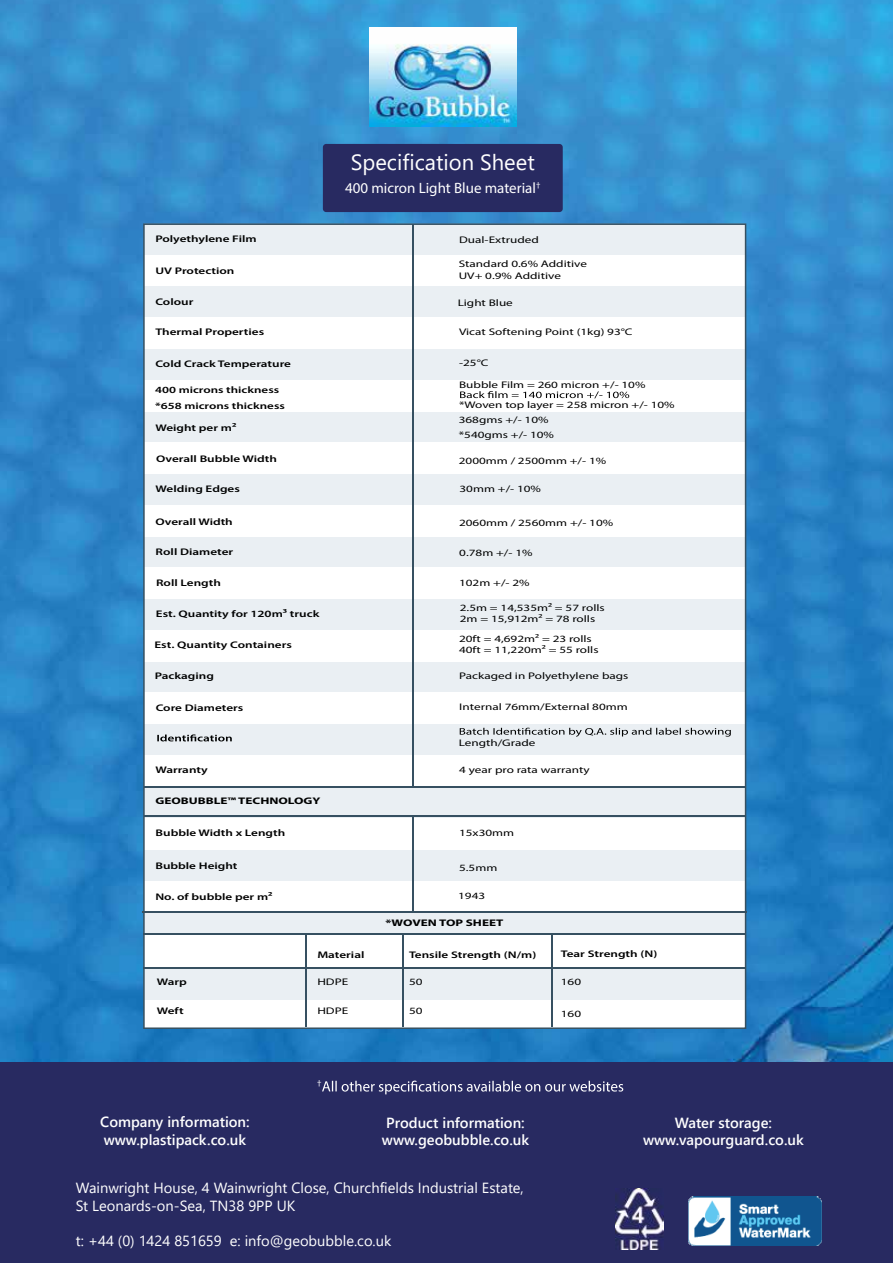
<style>
.page{position:relative;width:893px;height:1263px;background:#fff}
.page>*{position:absolute;margin:0;border:0;box-sizing:border-box;transform-origin:0 0}
.t1{font:22.05px "Segoe UI";color:#fff}
.t2{font:15px "Myriad Pro";color:#fff}
.t3{font:14.7px/17.5px "Segoe UI";color:#fff}
.t4{font:600 14.7px/17.5px "Segoe UI";color:#fff}
.t5{font:9.6px/11.6px "Myriad Pro";color:#000101;scale:1.37 1}
.t6{font:600 9.6px "Myriad Pro";color:#000101;scale:1.37 1}
.t7{font:700 9.6px "Myriad Pro";color:#000101;scale:1.37 1}
.t8{font:600 9.45px/16.4px "Myriad Pro";color:#000101;scale:1.37 1}
.t9{font:8.7px "Myriad Pro";color:#fff}
</style>
<div class="page">
<img style="left:0;top:0;width:893px;height:1062px">
<img style="left:370px;top:28px;width:146px;height:98px">
<div style="left:0;top:1062px;width:893px;height:201px;background:#282a61"></div>
<img style="left:688px;top:1197px;width:133px;height:49px">
<img style="left:616px;top:1189px;width:48px;height:60px">
<img style="left:882px;top:239px;width:11px;height:550px">
<hr style="left:143px;top:911px;width:604px;height:2px;background:#365061">
<svg style="left:143px;top:223px;width:603px;height:806px;fill:#eaeff3"></svg>
<hr style="left:144px;top:933px;width:601px;height:1px;background:#365061">
<div style="left:323px;top:144px;width:240px;height:68px;background:#282a61;border-radius:3px"></div>
<svg style="left:322px;top:1080px;width:301px;height:14px"></svg>
<h1 class="t1" style="left:351px;top:141px;width:185px">Specification Sheet</h1>
<h2 class="t2" style="left:345px;top:179px;width:197px">400 micron Light Blue material<sup>†</sup></h2>
<p class="t6" style="left:155px;top:233px;width:75px">Polyethylene Film</p>
<p class="t5" style="left:459px;top:233px;width:60px">Dual-Extruded</p>
<p class="t6" style="left:155px;top:264px;width:59px">UV Protection</p>
<p class="t6" style="left:155px;top:296px;width:29px">Colour</p>
<p class="t6" style="left:155px;top:325px;width:81px">Thermal Properties</p>
<p class="t6" style="left:155px;top:357px;width:101px">Cold Crack Temperature</p>
<p class="t8" style="left:155px;top:381px;width:96px">400 microns thickness *658 microns thickness</p>
<p class="t6" style="left:155px;top:421px;width:61px">Weight per m²</p>
<p class="t6" style="left:156px;top:453px;width:90px">Overall Bubble Width</p>
<p class="t5" style="left:459px;top:258px;width:95px">Standard 0.6% Additive<br>UV+ 0.9% Additive</p>
<p class="t5" style="left:458px;top:297px;width:42px">Light Blue</p>
<p class="t5" style="left:459px;top:326px;width:128px">Vicat Softening Point (1kg) 93°C</p>
<p class="t5" style="left:459px;top:357px;width:23px">-25°C</p>
<p class="t5" style="left:459px;top:375px;width:159px;line-height:19.6px">Bubble Film = 260 micron +/- 10% *Woven top layer = 258 micron +/- 10%</p>
<p class="t5" style="left:459px;top:411px;width:71px;line-height:15.8px">368gms +/- 10% *540gms +/- 10%</p>
<p class="t5" style="left:459px;top:454px;width:109px">2000mm / 2500mm +/- 1%</p>
<p class="t5" style="left:460px;top:483px;width:61px">30mm +/- 10%</p>
<p class="t5" style="left:459px;top:516px;width:114px">2060mm / 2560mm +/- 10%</p>
<p class="t5" style="left:459px;top:547px;width:55px">0.78m +/- 1%</p>
<p class="t5" style="left:459px;top:577px;width:53px">102m +/- 2%</p>
<p class="t5" style="left:460px;top:601px;width:107px">2.5m = 14,535m² = 57 rolls<br>2m = 15,912m² = 78 rolls</p>
<p class="t5" style="left:459px;top:632px;width:103px">20ft = 4,692m² = 23 rolls<br>40ft = 11,220m² = 55 rolls</p>
<p class="t5" style="left:459px;top:670px;width:125px">Packaged in Polyethylene bags</p>
<p class="t5" style="left:459px;top:701px;width:124px">Internal 76mm/External 80mm</p>
<p class="t5" style="left:459px;top:737px;width:57px">Length/Grade</p>
<p class="t6" style="left:156px;top:482px;width:63px">Welding Edges</p>
<p class="t6" style="left:155px;top:515px;width:58px">Overall Width</p>
<p class="t6" style="left:156px;top:545px;width:58px">Roll Diameter</p>
<p class="t6" style="left:156px;top:576px;width:49px">Roll Length</p>
<p class="t6" style="left:156px;top:607px;width:121px">Est. Quantity for 120m³ truck</p>
<p class="t6" style="left:154px;top:638px;width:102px">Est. Quantity Containers</p>
<p class="t6" style="left:155px;top:669px;width:45px">Packaging</p>
<p class="t6" style="left:156px;top:701px;width:66px">Core Diameters</p>
<p class="t6" style="left:155px;top:763px;width:40px">Warranty</p>
<p class="t5" style="left:459px;top:763px;width:97px">4 year pro rata warranty</p>
<p class="t7" style="left:155px;top:794px;width:122px">GEOBUBBLE™ TECHNOLOGY</p>
<p class="t6" style="left:156px;top:826px;width:96px">Bubble Width x Length</p>
<p class="t6" style="left:155px;top:859px;width:61px">Bubble Height</p>
<p class="t6" style="left:155px;top:891px;width:87px">No. of bubble per m²</p>
<p class="t5" style="left:459px;top:826px;width:42px">15x30mm</p>
<p class="t5" style="left:459px;top:862px;width:29px">5.5mm</p>
<p class="t5" style="left:458px;top:890px;width:21px">1943</p>
<p class="t7" style="left:386px;top:917px;width:87px">*WOVEN TOP SHEET</p>
<p class="t6" style="left:317px;top:948px;width:36px">Material</p>
<p class="t6" style="left:409px;top:948px;width:94px">Tensile Strength (N/m)</p>
<p class="t6" style="left:561px;top:948px;width:72px">Tear Strength (N)</p>
<p class="t6" style="left:157px;top:975px;width:23px">Warp</p>
<p class="t5" style="left:317px;top:975px;width:24px">HDPE</p>
<p class="t5" style="left:409px;top:975px;width:11px">50</p>
<p class="t5" style="left:561px;top:975px;width:16px">160</p>
<p class="t6" style="left:157px;top:1005px;width:21px">Weft</p>
<p class="t5" style="left:317px;top:1005px;width:24px">HDPE</p>
<p class="t5" style="left:409px;top:1005px;width:11px">50</p>
<p class="t5" style="left:561px;top:1007px;width:16px">160</p>
<p class="t9" style="left:317px;top:1078px;width:6px">†</p>
<h3 class="t4" style="left:100px;top:1112px;width:151px">Company information: www.plastipack.co.uk</h3>
<h3 class="t4" style="left:382px;top:1112px;width:149px">Product information: www.geobubble.co.uk</h3>
<h3 class="t4" style="left:643px;top:1112px;width:162px;text-align:center">Water storage: www.vapourguard.co.uk</h3>
<h3 class="t3" style="left:76px;top:1178px;width:449px">Wainwright House, 4 Wainwright Close, Churchfields Industrial Estate,<br>St Leonards-on-Sea, TN38 9PP UK</h3>
<h3 class="t3" style="left:76px;top:1231px;width:317px">t: +44 (0) 1424 851659 e: info@geobubble.co.uk</h3>
</div>
